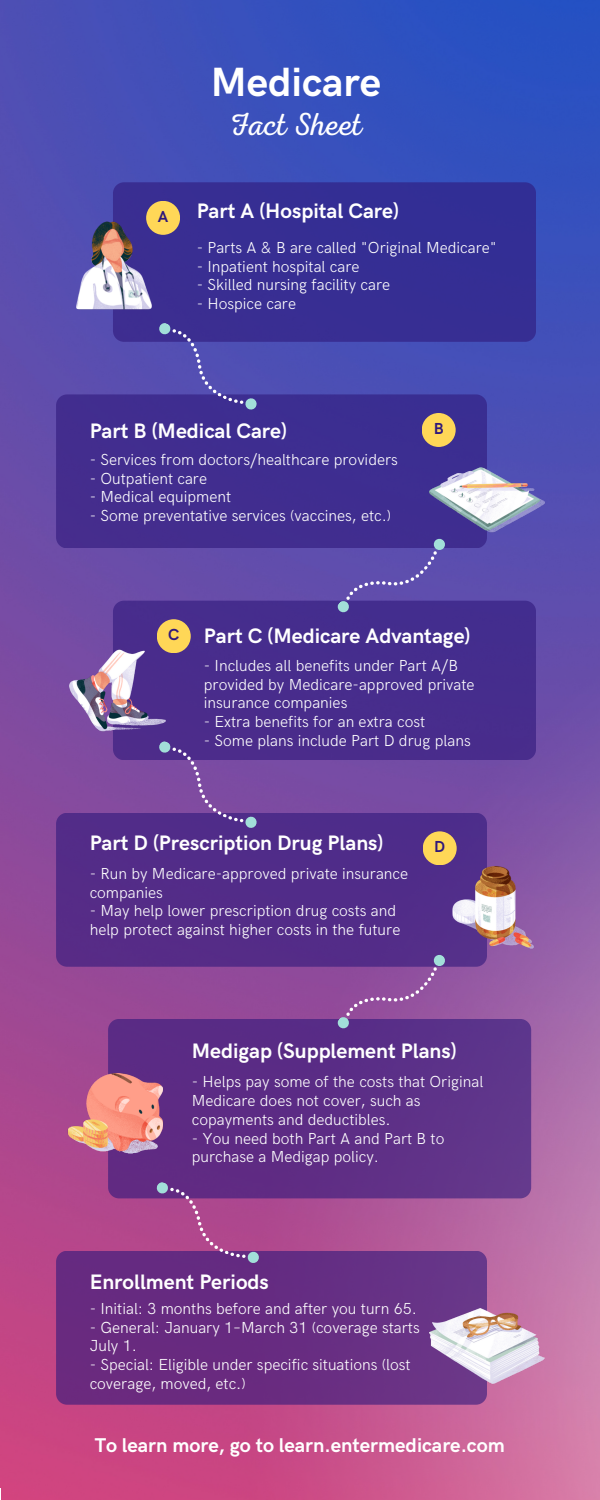
<style>
.page{position:relative;width:600px;height:1500px;background:#fff}
.page>*{position:absolute;margin:0;border:0;box-sizing:border-box;transform-origin:0 0}
.t1{font:700 41px "HK Grotesk";color:#fff}
.t2{font:32px "RTL Adam Script Light";color:#fff}
.t3{font:700 21px "HK Grotesk";color:#fff}
.t4{font:700 20px "HK Grotesk";color:#fff}
.t5{font:300 16px/18.8px "HK Grotesk";color:#fff}
.t6{font:700 16px "HK Grotesk";color:#2f187b}
</style>
<div class="page">
<img style="left:0;top:0;width:600px;height:1500px">
<div style="left:113px;top:182px;width:423px;height:160px;background:#362e93;border-radius:11px"></div>
<div style="left:146px;top:201px;width:34px;height:34px;background:#ffd757;border-radius:50%"></div>
<div style="left:56px;top:394px;width:431px;height:154px;background:#402d8f;border-radius:11px"></div>
<div style="left:422px;top:413px;width:34px;height:34px;background:#ffd757;border-radius:50%"></div>
<div style="left:113px;top:601px;width:423px;height:159px;background:#472d8d;border-radius:11px"></div>
<div style="left:56px;top:813px;width:431px;height:154px;background:#522c88;border-radius:11px"></div>
<div style="left:157px;top:619px;width:34px;height:34px;background:#ffd757;border-radius:50%"></div>
<div style="left:423px;top:831px;width:34px;height:34px;background:#ffd757;border-radius:50%"></div>
<div style="left:56px;top:1251px;width:431px;height:154px;background:#672a81;border-radius:11px"></div>
<div style="left:108px;top:1019px;width:423px;height:179px;background:#5d2d86;border-radius:11px"></div>
<svg style="left:157px;top:323px;width:102px;height:87px"></svg>
<svg style="left:335px;top:548px;width:112px;height:65px"></svg>
<svg style="left:157px;top:745px;width:102px;height:83px"></svg>
<svg style="left:335px;top:955px;width:112px;height:74px"></svg>
<svg style="left:155px;top:1182px;width:106px;height:81px"></svg>
<img style="left:56px;top:208px;width:116px;height:115px">
<img style="left:429px;top:445px;width:116px;height:109px">
<img style="left:63px;top:636px;width:108px;height:109px">
<img style="left:439px;top:852px;width:108px;height:109px">
<img style="left:53px;top:1050px;width:111px;height:126px">
<img style="left:430px;top:1288px;width:115px;height:115px">
<p class="t6" style="left:158px;top:208px;width:12px">A</p>
<h1 class="t1" style="left:211px;top:59px;width:172px">Medicare</h1>
<h2 class="t2" style="left:230px;top:106px;width:134px">Fact Sheet</h2>
<h3 class="t3" style="left:197px;top:199px;width:204px">Part A (Hospital Care)</h3>
<p class="t5" style="left:197px;top:239px;width:302px">- Parts A &amp; B are called "Original Medicare"</p>
<p class="t5" style="left:197px;top:257px;width:164px">- Inpatient hospital care</p>
<p class="t5" style="left:197px;top:276px;width:195px">- Skilled nursing facility care</p>
<p class="t5" style="left:197px;top:295px;width:101px">- Hospice care</p>
<h3 class="t3" style="left:90px;top:419px;width:199px">Part B (Medical Care)</h3>
<p class="t6" style="left:434px;top:420px;width:11px">B</p>
<p class="t5" style="left:90px;top:451px;width:310px">- Services from doctors/healthcare providers</p>
<p class="t5" style="left:90px;top:469px;width:119px">- Outpatient care</p>
<p class="t5" style="left:90px;top:488px;width:143px">- Medical equipment</p>
<p class="t5" style="left:90px;top:507px;width:303px">- Some preventative services (vaccines, etc.)</p>
<p class="t6" style="left:168px;top:626px;width:13px">C</p>
<h3 class="t3" style="left:204px;top:624px;width:268px">Part C (Medicare Advantage)</h3>
<p class="t5" style="left:204px;top:657px;width:272px">- Includes all benefits under Part A/B provided by Medicare-approved private insurance companies</p>
<p class="t5" style="left:204px;top:713px;width:223px">- Extra benefits for an extra cost</p>
<p class="t5" style="left:204px;top:732px;width:268px">- Some plans include Part D drug plans</p>
<h3 class="t3" style="left:90px;top:831px;width:295px">Part D (Prescription Drug Plans)</h3>
<p class="t5" style="left:90px;top:865px;width:320px">- Run by Medicare-approved private insurance companies</p>
<p class="t5" style="left:90px;top:902px;width:312px">- May help lower prescription drug costs and help protect against higher costs in the future</p>
<p class="t6" style="left:434px;top:838px;width:12px">D</p>
<h3 class="t3" style="left:192px;top:1039px;width:266px">Medigap (Supplement Plans)</h3>
<p class="t5" style="left:192px;top:1073px;width:293px">- Helps pay some of the costs that Original<br>Medicare does not cover, such as copayments and deductibles.</p>
<p class="t5" style="left:192px;top:1129px;width:254px">- You need both Part A and Part B to purchase a Medigap policy.</p>
<h3 class="t3" style="left:90px;top:1270px;width:181px">Enrollment Periods</h3>
<p class="t5" style="left:90px;top:1300px;width:329px">- Initial: 3 months before and after you turn 65.</p>
<p class="t5" style="left:90px;top:1318px;width:332px">- General: January 1–March 31 (coverage starts<br>July 1.</p>
<p class="t5" style="left:90px;top:1356px;width:322px">- Special: Eligible under specific situations (lost coverage, moved, etc.)</p>
<p class="t4" style="left:95px;top:1434px;width:412px">To learn more, go to learn.entermedicare.com</p>
</div>
